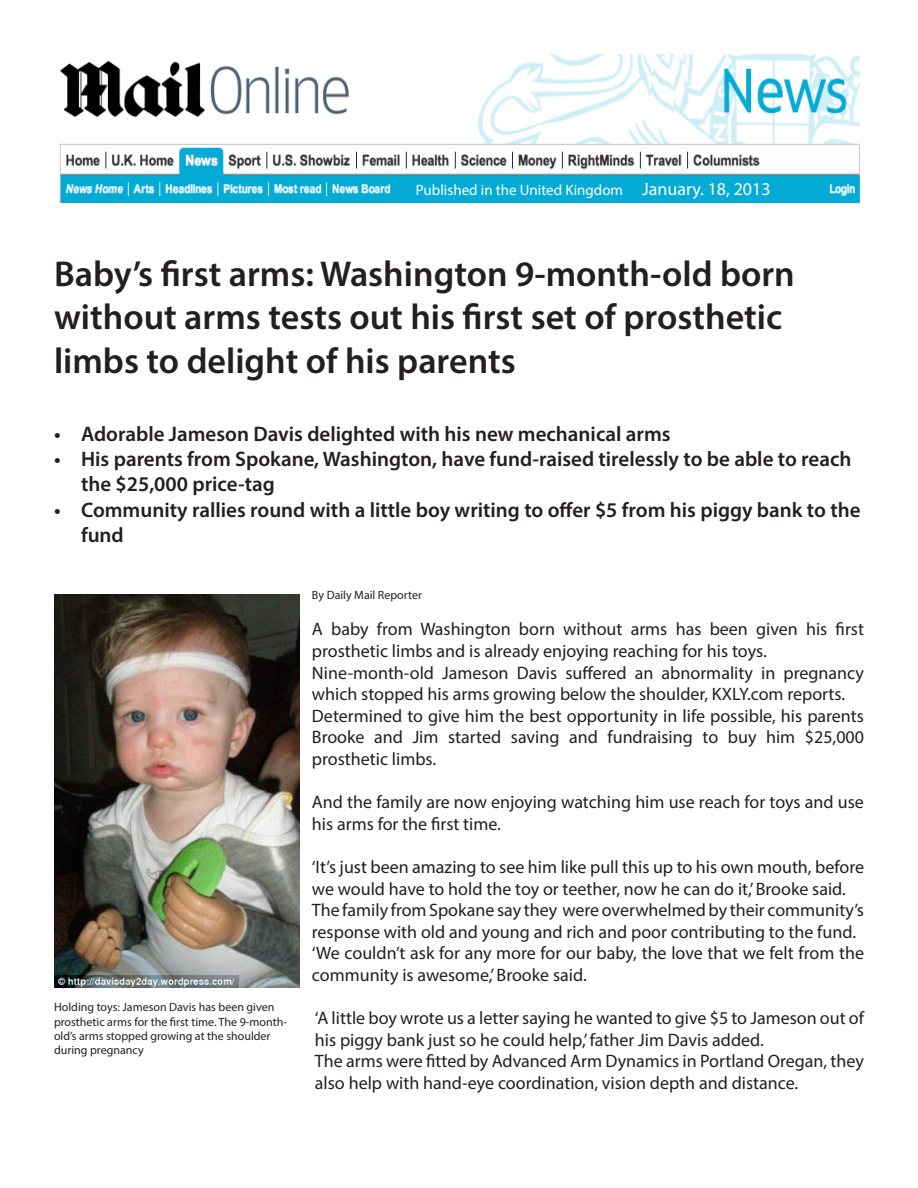
<style>
.page{position:relative;width:918px;height:1188px;background:#fff}
.page>*{position:absolute;margin:0;border:0;box-sizing:border-box;transform-origin:0 0}
.t1{font:600 36px/43.2px "Myriad Pro";color:#231f20}
.t2{font:600 21px/25.2px "Myriad Pro";color:#231f20}
.t3{font:18px/21.6px "Myriad Pro";color:#231f20}
.t4{font:15px "Myriad Pro";color:#fff}
.t5{font:12px/14.4px "Myriad Pro";color:#231f20}
.s1{font-size:18px}
</style>
<div class="page">
<img style="left:59px;top:54px;width:801px;height:150px">
<img style="left:54px;top:595px;width:246px;height:392px">
<p class="t4" style="left:416px;top:181px;width:356px">Published in the United Kingdom <span class="s1">January. 18, 2013</span></p>
<p class="t1" style="left:54px;top:252px;width:742px">Baby’s first arms: Washington 9-month-old born without arms tests out his first set of prosthetic limbs to delight of his parents</p>
<p class="t2" style="left:54px;top:421px;width:618px">• Adorable Jameson Davis delighted with his new mechanical arms</p>
<p class="t2" style="left:81px;top:446px;width:772px;text-indent:-27px">• His parents from Spokane, Washington, have fund-raised tirelessly to be able to reach the $25,000 price-tag</p>
<p class="t2" style="left:81px;top:496px;width:781px;text-indent:-27px">• Community rallies round with a little boy writing to offer $5 from his piggy bank to the fund</p>
<p class="t5" style="left:54px;top:1000px;width:235px">Holding toys: Jameson Davis has been given prosthetic arms for the first time. The 9-month&shy;old’s arms stopped growing at the shoulder during pregnancy</p>
<p class="t5" style="left:312px;top:588px;width:112px">By Daily Mail Reporter</p>
<p class="t3" style="left:312px;top:618px;width:554px">A baby from Washington born without arms has been given his first prosthetic limbs and is already enjoying reaching for his toys.</p>
<p class="t3" style="left:312px;top:661px;width:554px">Nine-month-old Jameson Davis suffered an abnormality in pregnancy which stopped his arms growing below the shoulder, KXLY.com reports.</p>
<p class="t3" style="left:312px;top:705px;width:554px;text-align:justify">Determined to give him the best opportunity in life possible, his parents Brooke and Jim started saving and fundraising to buy him $25,000 prosthetic limbs.</p>
<p class="t3" style="left:312px;top:791px;width:553px">And the family are now enjoying watching him use reach for toys and use his arms for the first time.</p>
<p class="t3" style="left:312px;top:856px;width:554px">‘It’s just been amazing to see him like pull this up to his own mouth, before we would have to hold the toy or teether, now he can do it,’ Brooke said.</p>
<p class="t3" style="left:312px;top:899px;width:554px">The family from Spokane say they were overwhelmed by their community’s response with old and young and rich and poor contributing to the fund.</p>
<p class="t3" style="left:312px;top:942px;width:554px">‘We couldn’t ask for any more for our baby, the love that we felt from the community is awesome,’ Brooke said.</p>
<p class="t3" style="left:315px;top:1007px;width:551px">‘A little boy wrote us a letter saying he wanted to give $5 to Jameson out of his piggy bank just so he could help,’ father Jim Davis added.</p>
<p class="t3" style="left:315px;top:1050px;width:551px">The arms were fitted by Advanced Arm Dynamics in Portland Oregan, they also help with hand-eye coordination, vision depth and distance.</p>
</div>
